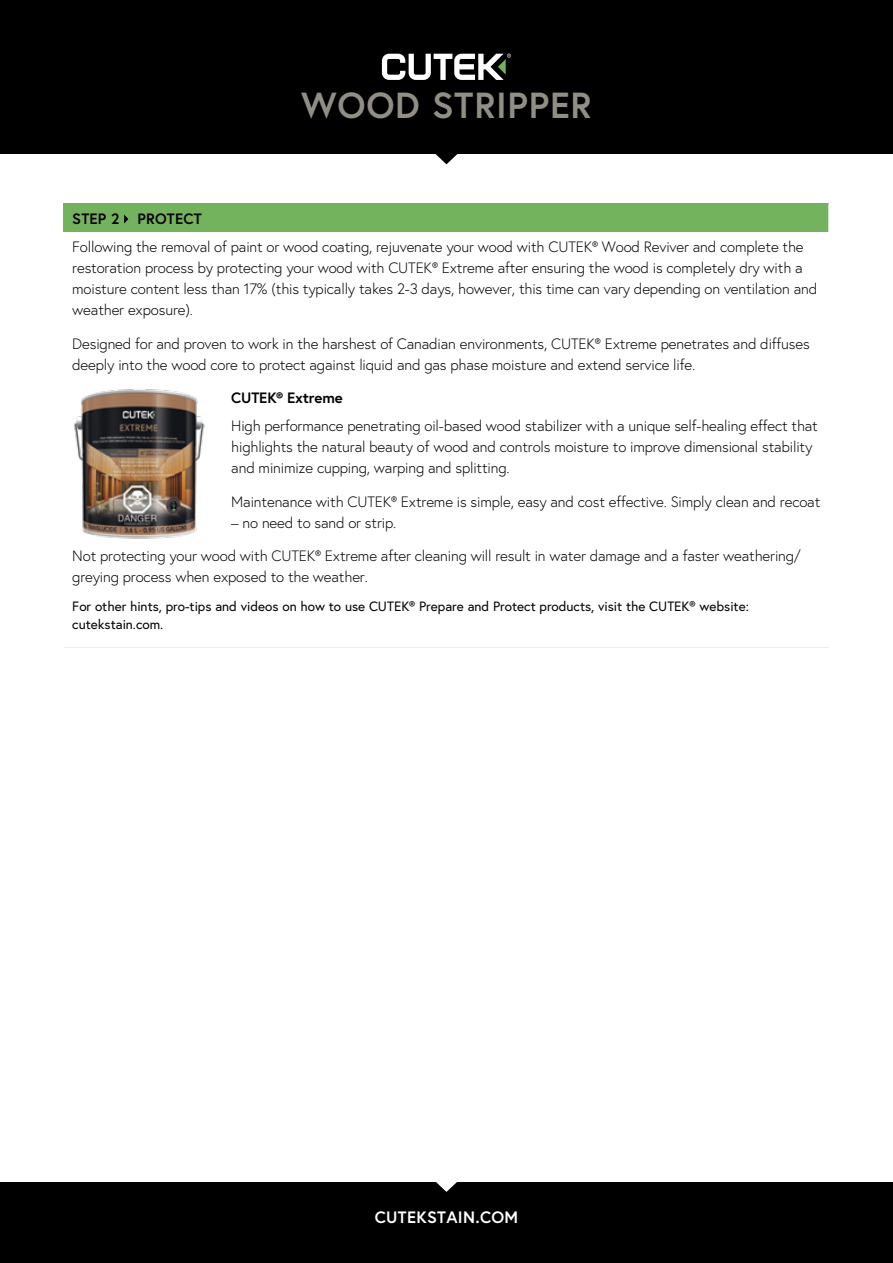
<style>
.page{position:relative;width:893px;height:1263px;background:#fff}
.page>*{position:absolute;margin:0;border:0;box-sizing:border-box;transform-origin:0 0}
.t1{font:700 36.3px "Europa";letter-spacing:.02em;color:#918f84}
.t2{font:700 16.5px "Europa";letter-spacing:.02em;color:#fff}
.t3{font:300 15px/21px "Europa";letter-spacing:-.01em;color:#000}
.t4{font:700 15px "Europa";letter-spacing:-.01em;color:#000}
.t5{font:700 15px "Europa";letter-spacing:.01em;color:#000}
.t6{font:13.5px/18px "Europa";color:#000}
</style>
<div class="page">
<div style="left:0;top:1182px;width:893px;height:81px;background:#000"></div>
<svg style="left:436px;top:1182px;width:21px;height:10px"></svg>
<div style="left:0;top:0;width:893px;height:153px;background:#000"></div>
<svg style="left:434px;top:153px;width:25px;height:11px"></svg>
<svg style="left:382px;top:54px;width:129px;height:26px"></svg>
<div style="left:64px;top:204px;width:765px;height:28px;background:#74b35e"></div>
<svg style="left:828px;top:204px;width:1px;height:28px"></svg>
<hr style="left:64px;top:647px;width:765px;height:1px;background:#ededee">
<svg style="left:124px;top:215px;width:4px;height:9px"></svg>
<img style="left:73px;top:389px;width:132px;height:150px">
<h1 class="t1" style="left:301px;top:82px;width:292px">WOOD STRIPPER</h1>
<p class="t5" style="left:72px;top:209px;width:131px">STEP 2 PROTECT</p>
<p class="t3" style="left:72px;top:236px;width:746px">Following the removal of paint or wood coating, rejuvenate your wood with CUTEK® Wood Reviver and complete the restoration process by protecting your wood with CUTEK® Extreme after ensuring the wood is completely dry with a moisture content less than 17% (this typically takes 2-3 days, however, this time can vary depending on ventilation and weather exposure).</p>
<p class="t3" style="left:72px;top:333px;width:739px">Designed for and proven to work in the harshest of Canadian environments, CUTEK® Extreme penetrates and diffuses deeply into the wood core to protect against liquid and gas phase moisture and extend service life.</p>
<p class="t4" style="left:231px;top:388px;width:113px">CUTEK® Extreme</p>
<p class="t3" style="left:231px;top:415px;width:588px">High performance penetrating oil-based wood stabilizer with a unique self-healing effect that highlights the natural beauty of wood and controls moisture to improve dimensional stability and minimize cupping, warping and splitting.</p>
<p class="t3" style="left:231px;top:491px;width:591px">Maintenance with CUTEK® Extreme is simple, easy and cost effective. Simply clean and recoat</p>
<p class="t3" style="left:231px;top:512px;width:167px">– no need to sand or strip.</p>
<p class="t3" style="left:72px;top:546px;width:730px">Not protecting your wood with CUTEK® Extreme after cleaning will result in water damage and a faster weathering/ greying process when exposed to the weather.</p>
<p class="t6" style="left:72px;top:597px;width:678px">For other hints, pro-tips and videos on how to use CUTEK® Prepare and Protect products, visit the CUTEK® website: cutekstain.com.</p>
<p class="t2" style="left:375px;top:1207px;width:145px">CUTEKSTAIN.COM</p>
</div>
